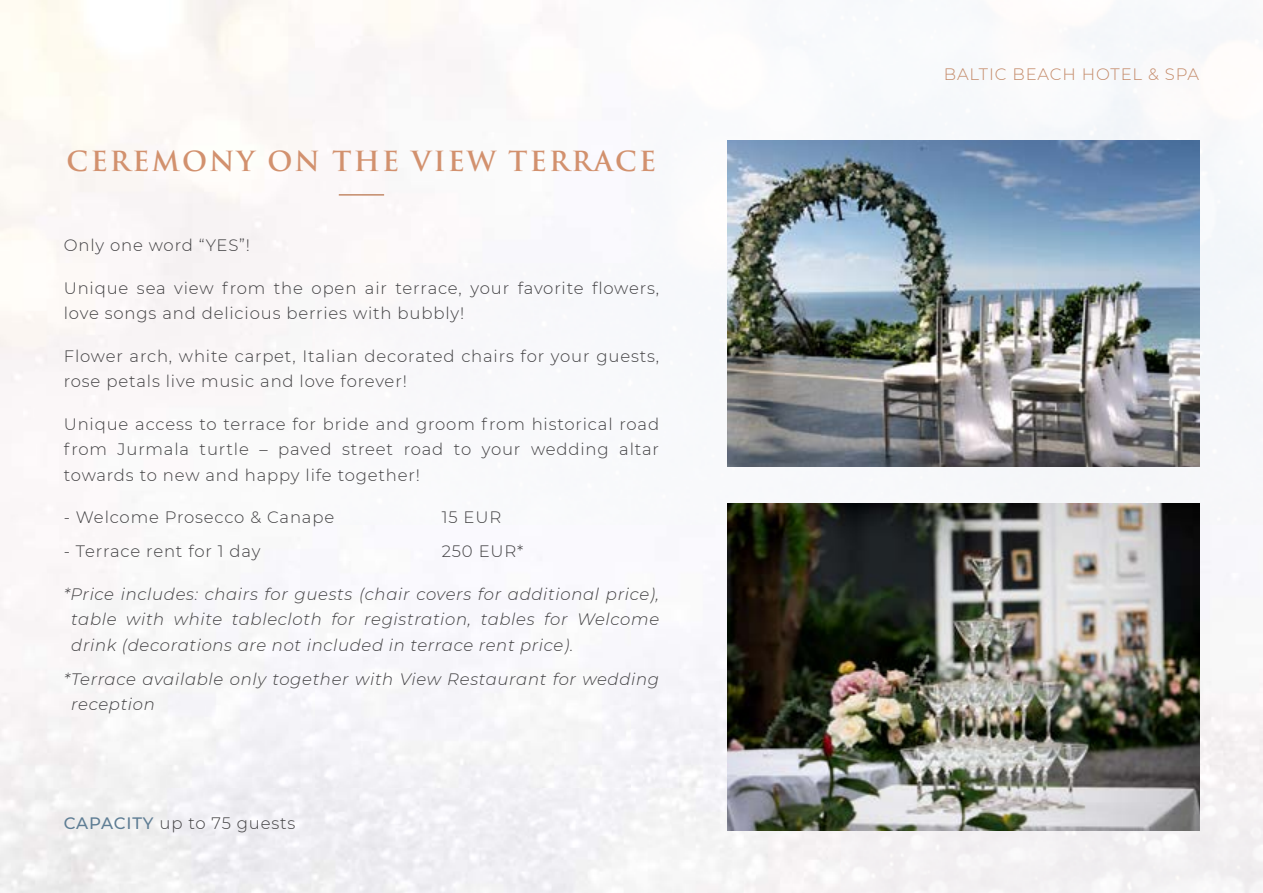
<style>
.page{position:relative;width:1263px;height:893px;background:#fff}
.page>*{position:absolute;margin:0;border:0;box-sizing:border-box;transform-origin:0 0}
.t1{font:600 27px "Trajan Pro 3";letter-spacing:.08em;color:#d2916e}
.t2{font:300 16.5px/25.5px "Montserrat";letter-spacing:.05em;color:#414042}
.t3{font:italic 300 16.5px/25.5px "Montserrat";letter-spacing:.04em;color:#414042;text-align:justify}
.t4{font:300 16.5px "Montserrat";letter-spacing:.05em;color:#c48a69}
.s1{font-weight:500;color:#5e7d94}
</style>
<div class="page">
<img style="left:0;top:1px;width:1263px;height:892px">
<img style="left:727px;top:141px;width:473px;height:326px">
<img style="left:727px;top:504px;width:473px;height:326px">
<hr style="left:339px;top:194px;width:45px;height:2px;background:#c48a69">
<h1 class="t1" style="left:67px;top:141px;width:591px">CEREMONY ON THE VIEW TERRACE</h1>
<p class="t2" style="left:64px;top:232px;width:188px">Only one word “YES”!</p>
<p class="t2" style="left:64px;top:275px;width:597px">Unique sea view from the open air terrace, your favorite flowers, love songs and delicious berries with bubbly!</p>
<p class="t2" style="left:64px;top:343px;width:597px">Flower arch, white carpet, Italian decorated chairs for your guests, rose petals live music and love forever!</p>
<p class="t2" style="left:64px;top:411px;width:597px;text-align:justify">Unique access to terrace for bride and groom from historical road from Jurmala turtle – paved street road to your wedding altar towards to new and happy life together!</p>
<p class="t2" style="left:64px;top:504px;width:272px">- Welcome Prosecco &amp; Canape</p>
<p class="t2" style="left:442px;top:504px;width:61px">15 EUR</p>
<p class="t2" style="left:64px;top:538px;width:198px">- Terrace rent for 1 day</p>
<p class="t2" style="left:442px;top:538px;width:83px">250 EUR*</p>
<p class="t3" style="left:71px;top:581px;width:589px;text-indent:-8px">*Price includes: chairs for guests (chair covers for additional price), table with white tablecloth for registration, tables for Welcome drink (decorations are not included in terrace rent price).</p>
<p class="t3" style="left:71px;top:666px;width:589px;text-indent:-8px">*Terrace available only together with View Restaurant for wedding reception</p>
<p class="t2" style="left:64px;top:810px;width:233px"><span class="s1">CAPACITY</span> up to 75 guests</p>
<p class="t4" style="left:944px;top:63px;width:257px">BALTIC BEACH HOTEL &amp; SPA</p>
</div>
